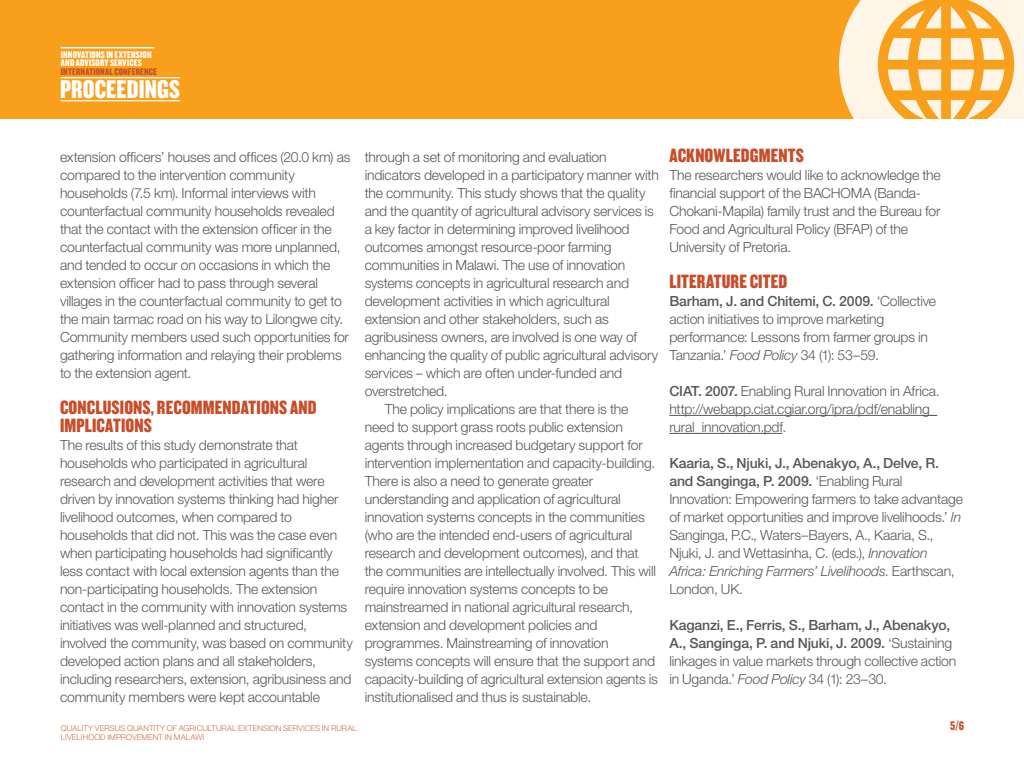
<style>
.page{position:relative;width:1024px;height:768px;background:#fff}
.page>*{position:absolute;margin:0;border:0;box-sizing:border-box;transform-origin:0 0}
.t1{font:26.7px "Knockout HTF69 Full Liteweight";letter-spacing:.005em;color:#fff}
.t2{font:20px/18px "Knockout HTF69 Full Liteweight";letter-spacing:.005em;color:#c94d28}
.t3{font:300 14px/18px "Helvetica Neue";letter-spacing:-.015em;color:#57585a}
.t4{font:13px "Knockout HTF69 Full Liteweight";color:#c94d28}
.t5{font:10px/8.5px "Knockout HTF69 Full Liteweight";letter-spacing:.015em;color:#fff}
.t6{font:10px "Knockout HTF69 Full Liteweight";letter-spacing:.015em;color:#c94d28}
.t7{font:300 8px/9px "Helvetica Neue";letter-spacing:.005em;color:#d36e44}
.s1{font-weight:500}
.s2{font-style:italic}
</style>
<div class="page">
<div style="left:0;top:0;width:1024px;height:119px;background:#f89f1c"></div>
<hr style="left:61px;top:77px;width:119px;height:1px;background:#fff">
<hr style="left:61px;top:100px;width:119px;height:1px;background:#fff">
<hr style="left:61px;top:47px;width:94px;height:1px;background:#fff">
<svg style="left:839px;top:0;width:185px;height:119px;fill:#fef5e7"></svg>
<svg style="left:951px;top:38px;width:23px;height:22px"></svg>
<svg style="left:951px;top:6px;width:41px;height:22px"></svg>
<svg style="left:951px;top:69px;width:23px;height:21px"></svg>
<svg style="left:951px;top:100px;width:42px;height:19px"></svg>
<hr style="left:669px;top:415px;width:268px;height:1px;background:#57585a">
<hr style="left:669px;top:433px;width:113px;height:1px;background:#57585a">
<p class="t5" style="left:61px;top:50px;width:92px">INNOVATIONS IN EXTENSION<br>AND ADVISORY SERVICES</p>
<p class="t6" style="left:61px;top:66px;width:97px">INTERNATIONAL CONFERENCE</p>
<h1 class="t1" style="left:60px;top:75px;width:122px">PROCEEDINGS</h1>
<p class="t3" style="left:60px;top:148px;width:292px">extension officers’ houses and offices (20.0 km) as compared to the intervention community households (7.5 km). Informal interviews with counterfactual community households revealed that the contact with the extension officer in the counterfactual community was more unplanned, and tended to occur on occasions in which the extension officer had to pass through several villages in the counterfactual community to get to the main tarmac road on his way to Lilongwe city.<br>Community members used such opportunities for gathering information and relaying their problems to the extension agent.</p>
<h2 class="t2" style="left:60px;top:399px;width:258px">CONCLUSIONS, RECOMMENDATIONS AND<br>IMPLICATIONS</h2>
<p class="t3" style="left:60px;top:436px;width:294px">The results of this study demonstrate that households who participated in agricultural research and development activities that were driven by innovation systems thinking had higher livelihood outcomes, when compared to households that did not. This was the case even when participating households had significantly less contact with local extension agents than the non-participating households. The extension contact in the community with innovation systems initiatives was well-planned and structured, involved the community, was based on community developed action plans and all stakeholders, including researchers, extension, agribusiness and community members were kept accountable</p>
<p class="t3" style="left:365px;top:148px;width:244px">through a set of monitoring and evaluation</p>
<p class="t3" style="left:365px;top:166px;width:296px">indicators developed in a participatory manner with</p>
<p class="t3" style="left:365px;top:184px;width:282px">the community. This study shows that the quality</p>
<p class="t3" style="left:365px;top:202px;width:291px">and the quantity of agricultural advisory services is</p>
<p class="t3" style="left:365px;top:220px;width:267px">a key factor in determining improved livelihood</p>
<p class="t3" style="left:365px;top:238px;width:248px">outcomes amongst resource-poor farming</p>
<p class="t3" style="left:365px;top:256px;width:262px">communities in Malawi. The use of innovation</p>
<p class="t3" style="left:365px;top:274px;width:266px">systems concepts in agricultural research and</p>
<p class="t3" style="left:365px;top:292px;width:247px">development activities in which agricultural</p>
<p class="t3" style="left:365px;top:310px;width:246px">extension and other stakeholders, such as</p>
<p class="t3" style="left:365px;top:328px;width:274px">agribusiness owners, are involved is one way of</p>
<p class="t3" style="left:365px;top:346px;width:295px">enhancing the quality of public agricultural advisory</p>
<p class="t3" style="left:365px;top:364px;width:259px">services – which are often under-funded and</p>
<p class="t3" style="left:365px;top:382px;width:85px">overstretched.</p>
<p class="t3" style="left:385px;top:400px;width:245px">The policy implications are that there is the</p>
<p class="t3" style="left:365px;top:418px;width:260px">need to support grass roots public extension</p>
<p class="t3" style="left:365px;top:436px;width:280px">agents through increased budgetary support for</p>
<p class="t3" style="left:365px;top:454px;width:292px">intervention implementation and capacity-building.</p>
<p class="t3" style="left:365px;top:472px;width:230px">There is also a need to generate greater</p>
<p class="t3" style="left:365px;top:490px;width:258px">understanding and application of agricultural</p>
<p class="t3" style="left:365px;top:508px;width:282px">innovation systems concepts in the communities</p>
<p class="t3" style="left:365px;top:526px;width:269px">(who are the intended end-users of agricultural</p>
<p class="t3" style="left:365px;top:544px;width:275px">research and development outcomes), and that</p>
<p class="t3" style="left:365px;top:562px;width:293px">the communities are intellectually involved. This will</p>
<p class="t3" style="left:365px;top:580px;width:245px">require innovation systems concepts to be</p>
<p class="t3" style="left:365px;top:598px;width:270px">mainstreamed in national agricultural research,</p>
<p class="t3" style="left:365px;top:616px;width:234px">extension and development policies and</p>
<p class="t3" style="left:365px;top:634px;width:246px">programmes. Mainstreaming of innovation</p>
<p class="t3" style="left:365px;top:652px;width:292px">systems concepts will ensure that the support and</p>
<p class="t3" style="left:365px;top:670px;width:295px">capacity-building of agricultural extension agents is</p>
<p class="t3" style="left:365px;top:688px;width:228px">institutionalised and thus is sustainable.</p>
<h2 class="t2" style="left:669px;top:147px;width:136px">ACKNOWLEDGMENTS</h2>
<p class="t3" style="left:669px;top:166px;width:273px">The researchers would like to acknowledge the financial support of the BACHOMA (Banda-Chokani-Mapila) family trust and the Bureau for Food and Agricultural Policy (BFAP) of the University of Pretoria.</p>
<h2 class="t2" style="left:669px;top:273px;width:120px">LITERATURE CITED</h2>
<p class="t3" style="left:669px;top:292px;width:268px"><span class="s1">Barham, J. and Chitemi, C. 2009.</span> ‘Collective action initiatives to improve marketing performance: Lessons from farmer groups in Tanzania.’ <span class="s2">Food Policy</span> 34 (1): 53–59.</p>
<p class="t3" style="left:669px;top:382px;width:272px"><span class="s1">CIAT. 2007.</span> Enabling Rural Innovation in Africa. http://webapp.ciat.cgiar.org/ipra/pdf/enabling_ rural_innovation.pdf.</p>
<p class="t3" style="left:669px;top:454px;width:295px"><span class="s1">Kaaria, S., Njuki, J., Abenakyo, A., Delve, R. and Sanginga, P. 2009.</span> ‘Enabling Rural Innovation: Empowering farmers to take advantage of market opportunities and improve livelihoods.’ <span class="s2">In </span>Sanginga, P.C., Waters–Bayers, A., Kaaria, S., Njuki, J. and Wettasinha, C. (eds.), <span class="s2">Innovation Africa: Enriching Farmers’ Livelihoods</span>. Earthscan, London, UK.</p>
<p class="t3" style="left:669px;top:616px;width:289px"><span class="s1">Kaganzi, E., Ferris, S., Barham, J., Abenakyo, A., Sanginga, P. and Njuki, J. 2009.</span> ‘Sustaining linkages in value markets through collective action in Uganda.’ <span class="s2">Food Policy</span> 34 (1): 23–30.</p>
<p class="t7" style="left:61px;top:723px;width:297px">QUALITY VERSUS QUANTITY OF AGRICULTURAL EXTENSION SERVICES IN RURAL<br>LIVELIHOOD IMPROVEMENT IN MALAWI</p>
<p class="t4" style="left:950px;top:719px;width:15px">5/6</p>
</div>
